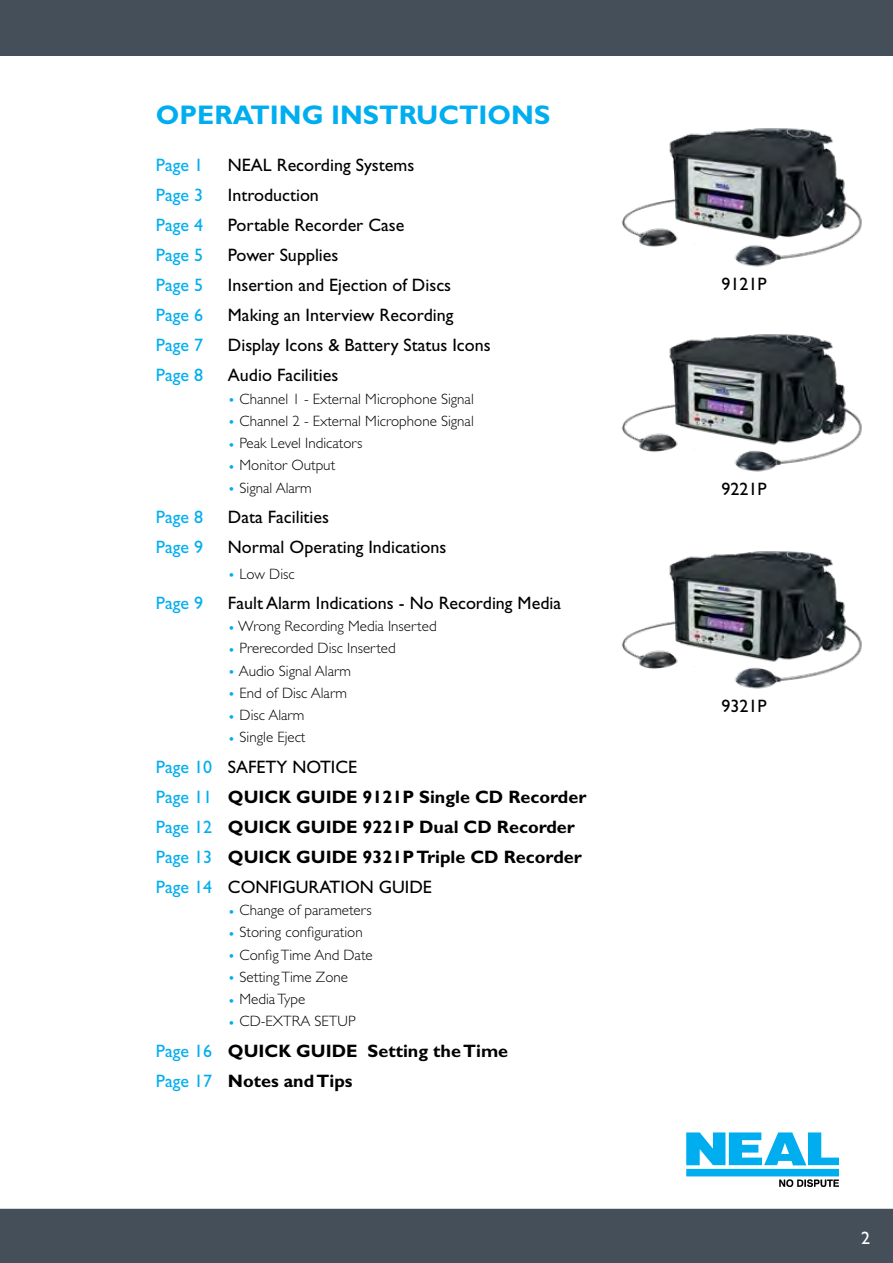
<style>
.page{position:relative;width:893px;height:1263px;background:#fff}
.page>*{position:absolute;margin:0;border:0;box-sizing:border-box;transform-origin:0 0}
.t1{font:700 27px "Gill Sans";color:#00aeef}
.t2{font:18px "Gill Sans";color:#000}
.t3{font:700 18px/30.2px "Gill Sans";color:#000}
.t4{font:18px "Gill Sans";color:#00aeef}
.t5{font:18px "Gill Sans";color:#fff}
.t6{font:300 15px "Gill Sans";color:#000}
.s1{color:#00aeef}
.s2{font-weight:400;color:#00aeef}
.s3{font-weight:400}
</style>
<div class="page">
<div style="left:0;top:0;width:893px;height:55px;background:#444f5a"></div>
<div style="left:0;top:1209px;width:893px;height:54px;background:#444f5a"></div>
<img style="left:711px;top:1132px;width:128px;height:33px">
<hr style="left:0;top:924px;width:1px;height:239px;background:#e0dfe1">
<img style="left:621px;top:128px;width:241px;height:139px">
<img style="left:621px;top:334px;width:241px;height:138px">
<img style="left:621px;top:551px;width:241px;height:138px">
<h1 class="t1" style="left:156px;top:98px;width:396px">OPERATING INSTRUCTIONS</h1>
<p class="t4" style="left:156px;top:154px;width:49px">Page 1</p>
<p class="t2" style="left:228px;top:154px;width:188px">NEAL Recording Systems</p>
<p class="t4" style="left:156px;top:184px;width:49px">Page 3</p>
<p class="t2" style="left:228px;top:184px;width:93px">Introduction</p>
<p class="t4" style="left:156px;top:214px;width:49px">Page 4</p>
<p class="t2" style="left:228px;top:214px;width:178px">Portable Recorder Case</p>
<p class="t4" style="left:156px;top:245px;width:49px">Page 5</p>
<p class="t2" style="left:228px;top:245px;width:112px">Power Supplies</p>
<p class="t4" style="left:156px;top:275px;width:49px">Page 5</p>
<p class="t2" style="left:228px;top:275px;width:225px">Insertion and Ejection of Discs</p>
<p class="t4" style="left:156px;top:305px;width:49px">Page 6</p>
<p class="t2" style="left:228px;top:305px;width:227px">Making an Interview Recording</p>
<p class="t4" style="left:156px;top:335px;width:49px">Page 7</p>
<p class="t2" style="left:228px;top:335px;width:264px">Display Icons &amp; Battery Status Icons</p>
<p class="t4" style="left:156px;top:365px;width:49px">Page 8</p>
<p class="t2" style="left:228px;top:365px;width:112px">Audio Facilities</p>
<p class="t6" style="left:228px;top:390px;width:247px"><span class="s1">•</span> Channel 1 - External Microphone Signal</p>
<p class="t6" style="left:228px;top:412px;width:247px"><span class="s1">•</span> Channel 2 - External Microphone Signal</p>
<p class="t6" style="left:228px;top:435px;width:136px"><span class="s1">•</span> Peak Level Indicators</p>
<p class="t6" style="left:228px;top:457px;width:109px"><span class="s1">•</span> Monitor Output</p>
<p class="t6" style="left:228px;top:479px;width:85px"><span class="s1">•</span> Signal Alarm</p>
<p class="t4" style="left:156px;top:506px;width:49px">Page 8</p>
<p class="t2" style="left:228px;top:506px;width:103px">Data Facilities</p>
<p class="t4" style="left:156px;top:536px;width:49px">Page 9</p>
<p class="t2" style="left:228px;top:536px;width:220px">Normal Operating Indications</p>
<p class="t6" style="left:228px;top:565px;width:68px"><span class="s1">•</span> Low Disc</p>
<p class="t4" style="left:156px;top:592px;width:49px">Page 9</p>
<p class="t2" style="left:228px;top:592px;width:335px">Fault Alarm Indications - No Recording Media</p>
<p class="t6" style="left:228px;top:618px;width:210px"><span class="s1">•</span> Wrong Recording Media Inserted</p>
<p class="t6" style="left:228px;top:640px;width:169px"><span class="s1">•</span> Prerecorded Disc Inserted</p>
<p class="t6" style="left:228px;top:662px;width:125px"><span class="s1">•</span> Audio Signal Alarm</p>
<p class="t6" style="left:228px;top:684px;width:121px"><span class="s1">•</span> End of Disc Alarm</p>
<p class="t6" style="left:228px;top:707px;width:78px"><span class="s1">•</span> Disc Alarm</p>
<p class="t6" style="left:228px;top:729px;width:79px"><span class="s1">•</span> Single Eject</p>
<p class="t3" style="left:156px;top:751px;width:432px"><span class="s2">Page 10</span> <span class="s3">SAFETY NOTICE<br></span><span class="s2">Page 11</span> QUICK GUIDE 9121P Single CD Recorder <span class="s2">Page 12</span> QUICK GUIDE 9221P Dual CD Recorder <span class="s2">Page 13</span> QUICK GUIDE 9321P Triple CD Recorder <span class="s2">Page 14</span> <span class="s3">CONFIGURATION GUIDE</span></p>
<p class="t6" style="left:228px;top:902px;width:145px"><span class="s1">•</span> Change of parameters</p>
<p class="t6" style="left:228px;top:924px;width:136px"><span class="s1">•</span> Storing configuration</p>
<p class="t6" style="left:228px;top:946px;width:146px"><span class="s1">•</span> Config Time And Date</p>
<p class="t6" style="left:228px;top:968px;width:122px"><span class="s1">•</span> Setting Time Zone</p>
<p class="t6" style="left:228px;top:991px;width:79px"><span class="s1">•</span> Media Type</p>
<p class="t6" style="left:228px;top:1013px;width:129px"><span class="s1">•</span> CD-EXTRA SETUP</p>
<p class="t3" style="left:156px;top:1035px;width:354px"><span class="s2">Page 16</span> QUICK GUIDE Setting the Time<br><span class="s2">Page 17</span> Notes and Tips</p>
<p class="t2" style="left:721px;top:273px;width:47px">9121P</p>
<p class="t2" style="left:721px;top:479px;width:47px">9221P</p>
<p class="t2" style="left:721px;top:696px;width:47px">9321P</p>
<p class="t5" style="left:861px;top:1227px;width:10px">2</p>
</div>
